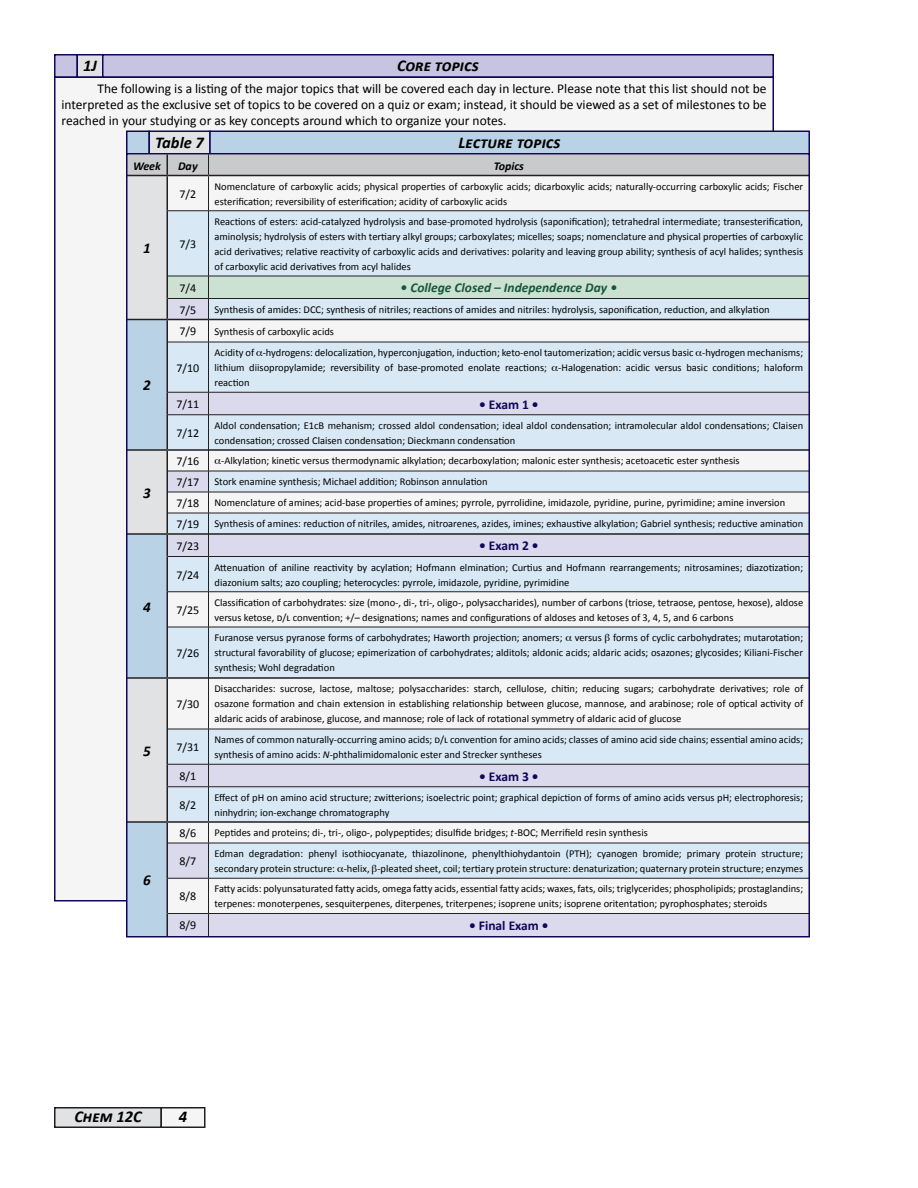
<style>
.page{position:relative;width:918px;height:1188px;background:#fff}
.page>*{position:absolute;margin:0;border:0;box-sizing:border-box;transform-origin:0 0}
.Tab{font:italic 700 16.5px "Calibri";color:#000}
.Cell_Heading{font:italic 700 15px "Calibri";color:#000}
.Text{font:13.5px/16.2px "Calibri";color:#000;text-align:justify}
.Cell{font:700 13.5px "Calibri";color:#110658}
.Cell-2{font:italic 700 13.5px "Calibri";color:#145839}
.Cell-3{font:12px "Calibri";color:#000}
.Cell_Heading-2{font:italic 700 12px "Calibri";letter-spacing:-.005em;color:#000}
.Cell-4{font:10.5px/15px "Calibri";color:#000}
.s1{font-style:italic}
</style>
<div class="page">
<div style="left:55px;top:1108px;width:106px;height:19px;background:#e1e2e4"></div>
<div style="left:54px;top:1107px;width:108px;height:21px;border:2px solid #231f20"></div>
<div style="left:161px;top:1108px;width:44px;height:19px;background:#f5f5f6"></div>
<div style="left:160px;top:1107px;width:46px;height:21px;border:2px solid #231f20"></div>
<div style="left:54px;top:54px;width:24px;height:24px;background:#c6c4e1;border:2px solid #110658"></div>
<div style="left:77px;top:55px;width:26px;height:22px;background:#e1e2e4"></div>
<div style="left:76px;top:54px;width:28px;height:24px;border:2px solid #110658"></div>
<div style="left:103px;top:55px;width:670px;height:22px;background:#c6c4e1"></div>
<div style="left:102px;top:54px;width:672px;height:24px;border:2px solid #110658"></div>
<div style="left:55px;top:77px;width:718px;height:824px;background:#f5f5f6"></div>
<div style="left:126px;top:130px;width:24px;height:24px;background:#bad2e5;border:2px solid #110658"></div>
<div style="left:149px;top:131px;width:61px;height:23px;background:#e1e2e4"></div>
<div style="left:148px;top:130px;width:63px;height:24px;border:2px solid #110658"></div>
<div style="left:210px;top:131px;width:599px;height:23px;background:#bad2e5"></div>
<div style="left:209px;top:130px;width:601px;height:24px;border:2px solid #110658"></div>
<svg style="left:127px;top:154px;width:682px;height:782px"></svg>
<p class="Tab" style="left:83px;top:55px;width:15px">1J</p>
<p class="Tab" style="left:397px;top:55px;width:83px">Core topics</p>
<p class="Text" style="left:62px;top:80px;width:706px;text-indent:36px">The following is a listing of the major topics that will be covered each day in lecture. Please note that this list should not be interpreted as the exclusive set of topics to be covered on a quiz or exam; instead, it should be viewed as a set of milestones to be reached in your studying or as key concepts around which to organize your notes.</p>
<p class="Tab" style="left:155px;top:132px;width:50px">Table 7</p>
<p class="Tab" style="left:459px;top:132px;width:103px">Lecture topics</p>
<p class="Cell_Heading-2" style="left:133px;top:158px;width:30px">Week</p>
<p class="Cell_Heading-2" style="left:178px;top:158px;width:21px">Day</p>
<p class="Cell_Heading-2" style="left:494px;top:158px;width:32px">Topics</p>
<p class="Cell_Heading" style="left:143px;top:239px;width:9px">1</p>
<p class="Cell_Heading" style="left:143px;top:376px;width:9px">2</p>
<p class="Cell_Heading" style="left:143px;top:483px;width:9px">3</p>
<p class="Cell_Heading" style="left:143px;top:597px;width:9px">4</p>
<p class="Cell_Heading" style="left:143px;top:741px;width:9px">5</p>
<p class="Cell_Heading" style="left:143px;top:870px;width:9px">6</p>
<p class="Cell-3" style="left:179px;top:186px;width:18px">7/2</p>
<p class="Cell-4" style="left:214px;top:179px;width:590px">Nomenclature of carboxylic acids; physical properties of carboxylic acids; dicarboxylic acids; naturally-occurring carboxylic acids; Fischer esterification; reversibility of esterification; acidity of carboxylic acids</p>
<p class="Cell-3" style="left:179px;top:236px;width:18px">7/3</p>
<p class="Cell-4" style="left:214px;top:214px;width:590px;text-align:justify">Reactions of esters: acid-catalyzed hydrolysis and base-promoted hydrolysis (saponification); tetrahedral intermediate; transesterification, aminolysis; hydrolysis of esters with tertiary alkyl groups; carboxylates; micelles; soaps; nomenclature and physical properties of carboxylic acid derivatives; relative reactivity of carboxylic acids and derivatives: polarity and leaving group ability; synthesis of acyl halides; synthesis of carboxylic acid derivatives from acyl halides</p>
<p class="Cell-3" style="left:179px;top:280px;width:18px">7/4</p>
<p class="Cell-2" style="left:401px;top:279px;width:218px">• College Closed – Independence Day •</p>
<p class="Cell-3" style="left:179px;top:302px;width:18px">7/5</p>
<p class="Cell-4" style="left:214px;top:302px;width:557px">Synthesis of amides: DCC; synthesis of nitriles; reactions of amides and nitriles: hydrolysis, saponification, reduction, and alkylation</p>
<p class="Cell-3" style="left:179px;top:324px;width:18px">7/9</p>
<p class="Cell-4" style="left:214px;top:324px;width:121px">Synthesis of carboxylic acids</p>
<p class="Cell-3" style="left:176px;top:360px;width:24px">7/10</p>
<p class="Cell-4" style="left:214px;top:345px;width:590px;text-align:justify">Acidity of -hydrogens: delocalization, hyperconjugation, induction; keto-enol tautomerization; acidic versus basic -hydrogen mechanisms; lithium diisopropylamide; reversibility of base-promoted enolate reactions; -Halogenation: acidic versus basic conditions; haloform reaction</p>
<p class="Cell-3" style="left:176px;top:396px;width:24px">7/11</p>
<p class="Cell" style="left:479px;top:395px;width:61px">• Exam 1 •</p>
<p class="Cell-3" style="left:176px;top:425px;width:24px">7/12</p>
<p class="Cell-4" style="left:214px;top:418px;width:590px">Aldol condensation; E1cB mehanism; crossed aldol condensation; ideal aldol condensation; intramolecular aldol condensations; Claisen condensation; crossed Claisen condensation; Dieckmann condensation</p>
<p class="Cell-3" style="left:176px;top:453px;width:24px">7/16</p>
<p class="Cell-4" style="left:221px;top:453px;width:520px">-Alkylation; kinetic versus thermodynamic alkylation; decarboxylation; malonic ester synthesis; acetoacetic ester synthesis</p>
<p class="Cell-3" style="left:176px;top:474px;width:24px">7/17</p>
<p class="Cell-4" style="left:214px;top:474px;width:275px">Stork enamine synthesis; Michael addition; Robinson annulation</p>
<p class="Cell-3" style="left:176px;top:495px;width:24px">7/18</p>
<p class="Cell-4" style="left:214px;top:495px;width:572px">Nomenclature of amines; acid-base properties of amines; pyrrole, pyrrolidine, imidazole, pyridine, purine, pyrimidine; amine inversion</p>
<p class="Cell-3" style="left:176px;top:516px;width:24px">7/19</p>
<p class="Cell-4" style="left:214px;top:516px;width:590px">Synthesis of amines: reduction of nitriles, amides, nitroarenes, azides, imines; exhaustive alkylation; Gabriel synthesis; reductive amination</p>
<p class="Cell-3" style="left:176px;top:538px;width:24px">7/23</p>
<p class="Cell" style="left:479px;top:537px;width:61px">• Exam 2 •</p>
<p class="Cell-3" style="left:176px;top:567px;width:24px">7/24</p>
<p class="Cell-4" style="left:214px;top:560px;width:590px">Attenuation of aniline reactivity by acylation; Hofmann elmination; Curtius and Hofmann rearrangements; nitrosamines; diazotization; diazonium salts; azo coupling; heterocycles: pyrrole, imidazole, pyridine, pyrimidine</p>
<p class="Cell-3" style="left:176px;top:602px;width:24px">7/25</p>
<p class="Cell-4" style="left:214px;top:595px;width:590px">Classification of carbohydrates: size (mono-, di-, tri-, oligo-, polysaccharides), number of carbons (triose, tetraose, pentose, hexose), aldose versus ketose, d/l convention; +/– designations; names and configurations of aldoses and ketoses of 3, 4, 5, and 6 carbons</p>
<p class="Cell-3" style="left:176px;top:645px;width:24px">7/26</p>
<p class="Cell-4" style="left:214px;top:630px;width:590px;text-align:justify">Furanose versus pyranose forms of carbohydrates; Haworth projection; anomers; versus forms of cyclic carbohydrates; mutarotation; structural favorability of glucose; epimerization of carbohydrates; alditols; aldonic acids; aldaric acids; osazones; glycosides; Kiliani-Fischer synthesis; Wohl degradation</p>
<p class="Cell-3" style="left:176px;top:696px;width:24px">7/30</p>
<p class="Cell-4" style="left:214px;top:681px;width:590px;text-align:justify">Disaccharides: sucrose, lactose, maltose; polysaccharides: starch, cellulose, chitin; reducing sugars; carbohydrate derivatives; role of osazone formation and chain extension in establishing relationship between glucose, mannose, and arabinose; role of optical activity of aldaric acids of arabinose, glucose, and mannose; role of lack of rotational symmetry of aldaric acid of glucose</p>
<p class="Cell-3" style="left:176px;top:740px;width:24px">7/31</p>
<p class="Cell-4" style="left:214px;top:732px;width:590px">Names of common naturally-occurring amino acids; d/l convention for amino acids; classes of amino acid side chains; essential amino acids; synthesis of amino acids: <span class="s1">N</span>-phthalimidomalonic ester and Strecker syntheses</p>
<p class="Cell-3" style="left:179px;top:768px;width:18px">8/1</p>
<p class="Cell" style="left:479px;top:767px;width:61px">• Exam 3 •</p>
<p class="Cell-3" style="left:179px;top:797px;width:18px">8/2</p>
<p class="Cell-4" style="left:214px;top:790px;width:590px">Effect of pH on amino acid structure; zwitterions; isoelectric point; graphical depiction of forms of amino acids versus pH; electrophoresis; ninhydrin; ion-exchange chromatography</p>
<p class="Cell-3" style="left:179px;top:825px;width:18px">8/6</p>
<p class="Cell-4" style="left:214px;top:825px;width:435px">Peptides and proteins; di-, tri-, oligo-, polypeptides; disulfide bridges; <span class="s1">t</span>-BOC; Merrifield resin synthesis</p>
<p class="Cell-3" style="left:179px;top:854px;width:18px">8/7</p>
<p class="Cell-4" style="left:214px;top:846px;width:590px">Edman degradation: phenyl isothiocyanate, thiazolinone, phenylthiohydantoin (PTH); cyanogen bromide; primary protein structure; secondary protein structure: -helix, -pleated sheet, coil; tertiary protein structure: denaturization; quaternary protein structure; enzymes</p>
<p class="Cell-3" style="left:179px;top:889px;width:18px">8/8</p>
<p class="Cell-4" style="left:214px;top:881px;width:590px">Fatty acids: polyunsaturated fatty acids, omega fatty acids, essential fatty acids; waxes, fats, oils; triglycerides; phospholipids; prostaglandins; terpenes: monoterpenes, sesquiterpenes, diterpenes, triterpenes; isoprene units; isoprene oritentation; pyrophosphates; steroids</p>
<p class="Cell-3" style="left:179px;top:918px;width:18px">8/9</p>
<p class="Cell" style="left:469px;top:917px;width:81px">• Final Exam •</p>
<h1 class="Tab" style="left:74px;top:1106px;width:69px">Chem 12C</h1>
<h1 class="Tab" style="left:179px;top:1106px;width:10px">4</h1>
</div>
